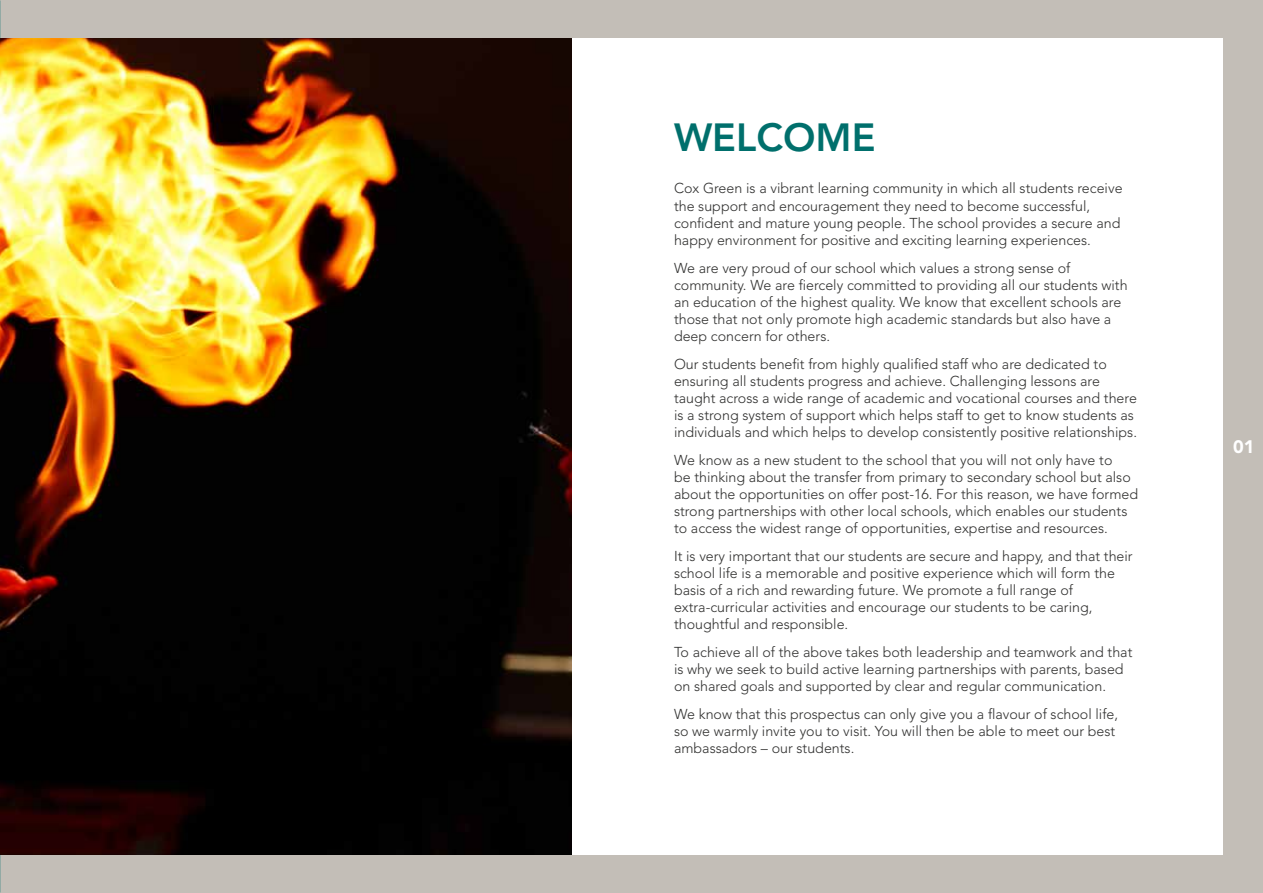
<style>
.page{position:relative;width:1263px;height:893px;background:#c3beb7}
.page>*{position:absolute;margin:0;border:0;box-sizing:border-box;transform-origin:0 0}
.t1{font:800 39px "Avenir";color:#006f6c}
.t2{font:900 18px "Avenir";color:#fff}
.t3{font:300 14.25px/17.1px "Avenir";color:#313130}
</style>
<div class="page">
<div style="left:406px;top:38px;width:816px;height:817px;background:#fff"></div>
<img style="left:0;top:38px;width:572px;height:817px">
<h1 class="t1" style="left:674px;top:115px;width:203px">WELCOME</h1>
<p class="t3" style="left:674px;top:180px;width:450px">Cox Green is a vibrant learning community in which all students receive the support and encouragement they need to become successful, confident and mature young people. The school provides a secure and happy environment for positive and exciting learning experiences.</p>
<p class="t3" style="left:674px;top:259px;width:455px">We are very proud of our school which values a strong sense of community. We are fiercely committed to providing all our students with an education of the highest quality. We know that excellent schools are those that not only promote high academic standards but also have a deep concern for others.</p>
<p class="t3" style="left:674px;top:355px;width:464px">Our students benefit from highly qualified staff who are dedicated to ensuring all students progress and achieve. Challenging lessons are taught across a wide range of academic and vocational courses and there is a strong system of support which helps staff to get to know students as individuals and which helps to develop consistently positive relationships.</p>
<p class="t3" style="left:674px;top:451px;width:466px">We know as a new student to the school that you will not only have to<br>be thinking about the transfer from primary to secondary school but also about the opportunities on offer post-16. For this reason, we have formed strong partnerships with other local schools, which enables our students to access the widest range of opportunities, expertise and resources.</p>
<p class="t3" style="left:674px;top:547px;width:460px">It is very important that our students are secure and happy, and that their school life is a memorable and positive experience which will form the basis of a rich and rewarding future. We promote a full range of extra-curricular activities and encourage our students to be caring, thoughtful and responsible.</p>
<p class="t3" style="left:674px;top:644px;width:460px">To achieve all of the above takes both leadership and teamwork and that is why we seek to build active learning partnerships with parents, based on shared goals and supported by clear and regular communication.</p>
<p class="t3" style="left:674px;top:705px;width:446px">We know that this prospectus can only give you a flavour of school life, so we warmly invite you to visit. You will then be able to meet our best ambassadors – our students.</p>
<p class="t2" style="left:1233px;top:436px;width:23px">01</p>
</div>
